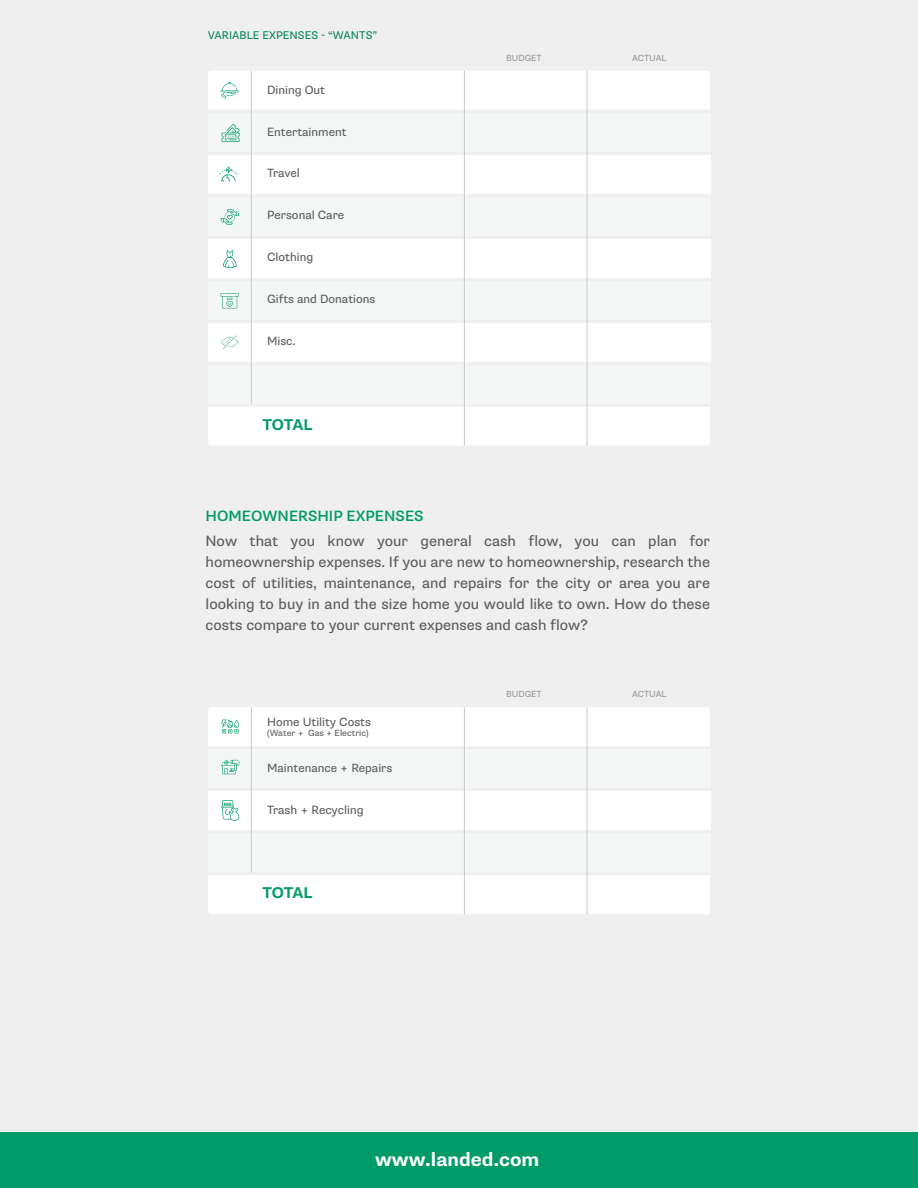
<style>
.page{position:relative;width:918px;height:1188px;background:#f0efef}
.page>*{position:absolute;margin:0;border:0;box-sizing:border-box;transform-origin:0 0}
.t1{font:700 19.5px "Supria Sans";color:#fff}
.t2{font:700 15.6px "Supria Sans";letter-spacing:-.01em;color:#009b69}
.t3{font:15px/21px "Supria Sans";color:#58595b;text-align:justify}
.t4{font:500 15px "Supria Sans";color:#009b69}
.t5{font:12px "Supria Sans";color:#58595b}
.t6{font:11.25px "Supria Sans";color:#018359}
.t7{font:9px "Supria Sans";color:#939598}
.t8{font:9px "Supria Sans";color:#58595b}
</style>
<div class="page">
<div style="left:208px;top:407px;width:502px;height:38px;background:#fff"></div>
<div style="left:208px;top:113px;width:502px;height:39px;background:#f5f7f6"></div>
<div style="left:208px;top:197px;width:502px;height:39px;background:#f5f7f6"></div>
<div style="left:208px;top:281px;width:502px;height:39px;background:#f5f7f6"></div>
<div style="left:208px;top:365px;width:502px;height:39px;background:#f5f7f6"></div>
<div style="left:208px;top:323px;width:502px;height:39px;background:#fff"></div>
<div style="left:208px;top:155px;width:502px;height:39px;background:#fff"></div>
<div style="left:208px;top:239px;width:502px;height:39px;background:#fff"></div>
<hr style="left:464px;top:71px;width:1px;height:375px;background:#c9c9c9">
<hr style="left:587px;top:71px;width:1px;height:375px;background:#c9c9c9">
<hr style="left:251px;top:71px;width:1px;height:333px;background:#c9c9c9">
<div style="left:0;top:1132px;width:918px;height:56px;background:#009b69"></div>
<div style="left:208px;top:71px;width:502px;height:39px;background:#fff"></div>
<svg style="left:222px;top:124px;width:18px;height:18px"></svg>
<svg style="left:220px;top:167px;width:18px;height:15px"></svg>
<svg style="left:221px;top:209px;width:18px;height:16px"></svg>
<svg style="left:223px;top:250px;width:14px;height:18px"></svg>
<svg style="left:221px;top:293px;width:18px;height:15px"></svg>
<svg style="left:221px;top:335px;width:18px;height:15px"></svg>
<div style="left:208px;top:875px;width:502px;height:39px;background:#fff"></div>
<div style="left:208px;top:749px;width:502px;height:39px;background:#f5f7f6"></div>
<div style="left:208px;top:833px;width:502px;height:39px;background:#f5f7f6"></div>
<div style="left:208px;top:791px;width:502px;height:39px;background:#fff"></div>
<hr style="left:464px;top:707px;width:1px;height:207px;background:#c9c9c9">
<hr style="left:587px;top:707px;width:1px;height:207px;background:#c9c9c9">
<hr style="left:251px;top:707px;width:1px;height:165px;background:#c9c9c9">
<div style="left:208px;top:707px;width:502px;height:39px;background:#fff"></div>
<svg style="left:221px;top:760px;width:18px;height:14px"></svg>
<svg style="left:221px;top:800px;width:18px;height:21px"></svg>
<p class="t6" style="left:208px;top:29px;width:171px">VARIABLE EXPENSES - “WANTS”</p>
<p class="t5" style="left:267px;top:83px;width:59px">Dining Out</p>
<p class="t5" style="left:267px;top:125px;width:81px">Entertainment</p>
<p class="t5" style="left:267px;top:166px;width:34px">Travel</p>
<p class="t5" style="left:267px;top:208px;width:79px">Personal Care</p>
<p class="t5" style="left:267px;top:250px;width:48px">Clothing</p>
<p class="t5" style="left:267px;top:292px;width:110px">Gifts and Donations</p>
<p class="t5" style="left:267px;top:334px;width:30px">Misc.</p>
<p class="t2" style="left:262px;top:415px;width:52px">TOTAL</p>
<p class="t7" style="left:506px;top:52px;width:37px">BUDGET</p>
<p class="t7" style="left:632px;top:52px;width:36px">ACTUAL</p>
<p class="t4" style="left:206px;top:506px;width:220px">HOMEOWNERSHIP EXPENSES</p>
<p class="t3" style="left:206px;top:531px;width:506px">Now that you know your general cash flow, you can plan for homeownership expenses. If you are new to homeownership, research the cost of utilities, maintenance, and repairs for the city or area you are looking to buy in and the size home you would like to own. How do these costs compare to your current expenses and cash flow?</p>
<p class="t5" style="left:267px;top:715px;width:105px">Home Utility Costs</p>
<p class="t8" style="left:267px;top:728px;width:103px">(Water + Gas + Electric)</p>
<p class="t5" style="left:267px;top:761px;width:127px">Maintenance + Repairs</p>
<p class="t5" style="left:267px;top:803px;width:98px">Trash + Recycling</p>
<p class="t2" style="left:262px;top:884px;width:52px">TOTAL</p>
<p class="t7" style="left:506px;top:689px;width:37px">BUDGET</p>
<p class="t7" style="left:632px;top:689px;width:36px">ACTUAL</p>
<h1 class="t1" style="left:375px;top:1147px;width:166px">www.landed.com</h1>
</div>
